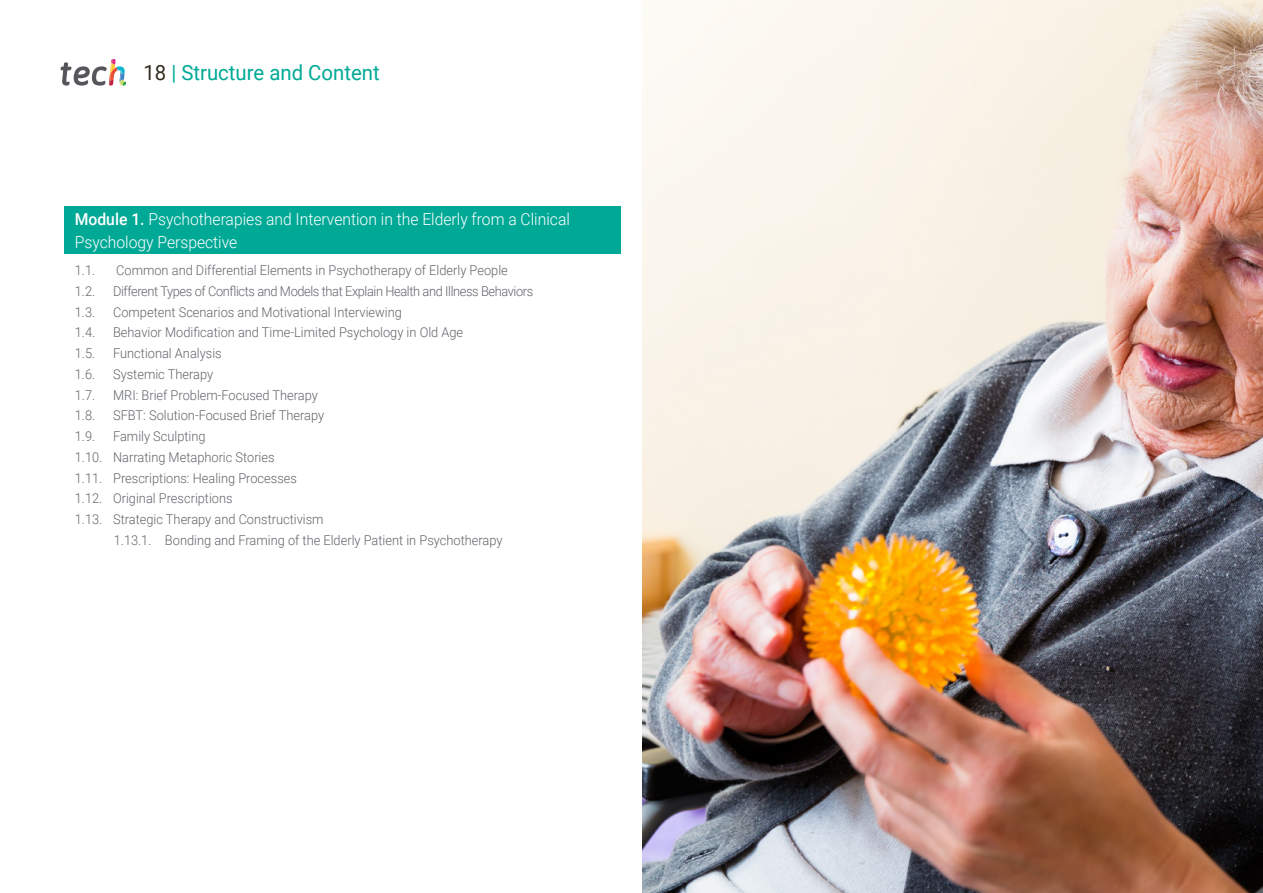
<style>
.page{position:relative;width:1263px;height:893px;background:#fff}
.page>*{position:absolute;margin:0;border:0;box-sizing:border-box;transform-origin:0 0}
.t1{font:21px "Roboto";color:#00a996}
.t2{font:300 16.5px/22.5px "Roboto";color:#fff;scale:.95 1}
.t3{font:300 13.5px "Roboto";color:#61646a;scale:.95 1}
.t4{font:300 13.5px "Roboto";letter-spacing:-.03em;color:#61646a;scale:.95 1}
.s1{color:#312e20}
.s2{font-weight:500}
</style>
<div class="page">
<div style="left:64px;top:207px;width:557px;height:47px;background:#00a996"></div>
<img style="left:642px;top:0;width:621px;height:893px">
<svg style="left:61px;top:59px;width:65px;height:27px"></svg>
<h1 class="t1" style="left:144px;top:57px;width:238px"><span class="s1">18</span> | Structure and Content</h1>
<p class="t2" style="left:75px;top:208px;width:523px"><span class="s2">Module 1.</span> Psychotherapies and Intervention in the Elderly from a Clinical<br>Psychology Perspective</p>
<p class="t3" style="left:75px;top:261px;width:23px">1.1.</p>
<p class="t3" style="left:116px;top:261px;width:414px">Common and Differential Elements in Psychotherapy of Elderly People</p>
<p class="t3" style="left:75px;top:282px;width:23px">1.2.</p>
<p class="t4" style="left:113px;top:282px;width:444px">Different Types of Conflicts and Models that Explain Health and Illness Behaviors</p>
<p class="t3" style="left:75px;top:302px;width:23px">1.3.</p>
<p class="t3" style="left:113px;top:302px;width:306px">Competent Scenarios and Motivational Interviewing</p>
<p class="t3" style="left:75px;top:323px;width:23px">1.4.</p>
<p class="t3" style="left:113px;top:323px;width:370px">Behavior Modification and Time-Limited Psychology in Old Age</p>
<p class="t3" style="left:75px;top:344px;width:23px">1.5.</p>
<p class="t3" style="left:113px;top:344px;width:116px">Functional Analysis</p>
<p class="t3" style="left:75px;top:365px;width:23px">1.6.</p>
<p class="t3" style="left:113px;top:365px;width:107px">Systemic Therapy</p>
<p class="t3" style="left:75px;top:385px;width:23px">1.7.</p>
<p class="t3" style="left:113px;top:385px;width:217px">MRI: Brief Problem-Focused Therapy</p>
<p class="t3" style="left:75px;top:406px;width:23px">1.8.</p>
<p class="t3" style="left:113px;top:406px;width:224px">SFBT: Solution-Focused Brief Therapy</p>
<p class="t3" style="left:75px;top:427px;width:23px">1.9.</p>
<p class="t3" style="left:113px;top:427px;width:99px">Family Sculpting</p>
<p class="t3" style="left:75px;top:448px;width:212px">1.10. Narrating Metaphoric Stories</p>
<p class="t3" style="left:75px;top:468px;width:235px">1.11. Prescriptions: Healing Processes</p>
<p class="t3" style="left:75px;top:489px;width:168px">1.12. Original Prescriptions</p>
<p class="t3" style="left:75px;top:510px;width:263px">1.13. Strategic Therapy and Constructivism</p>
<p class="t3" style="left:114px;top:531px;width:411px">1.13.1. Bonding and Framing of the Elderly Patient in Psychotherapy</p>
</div>
